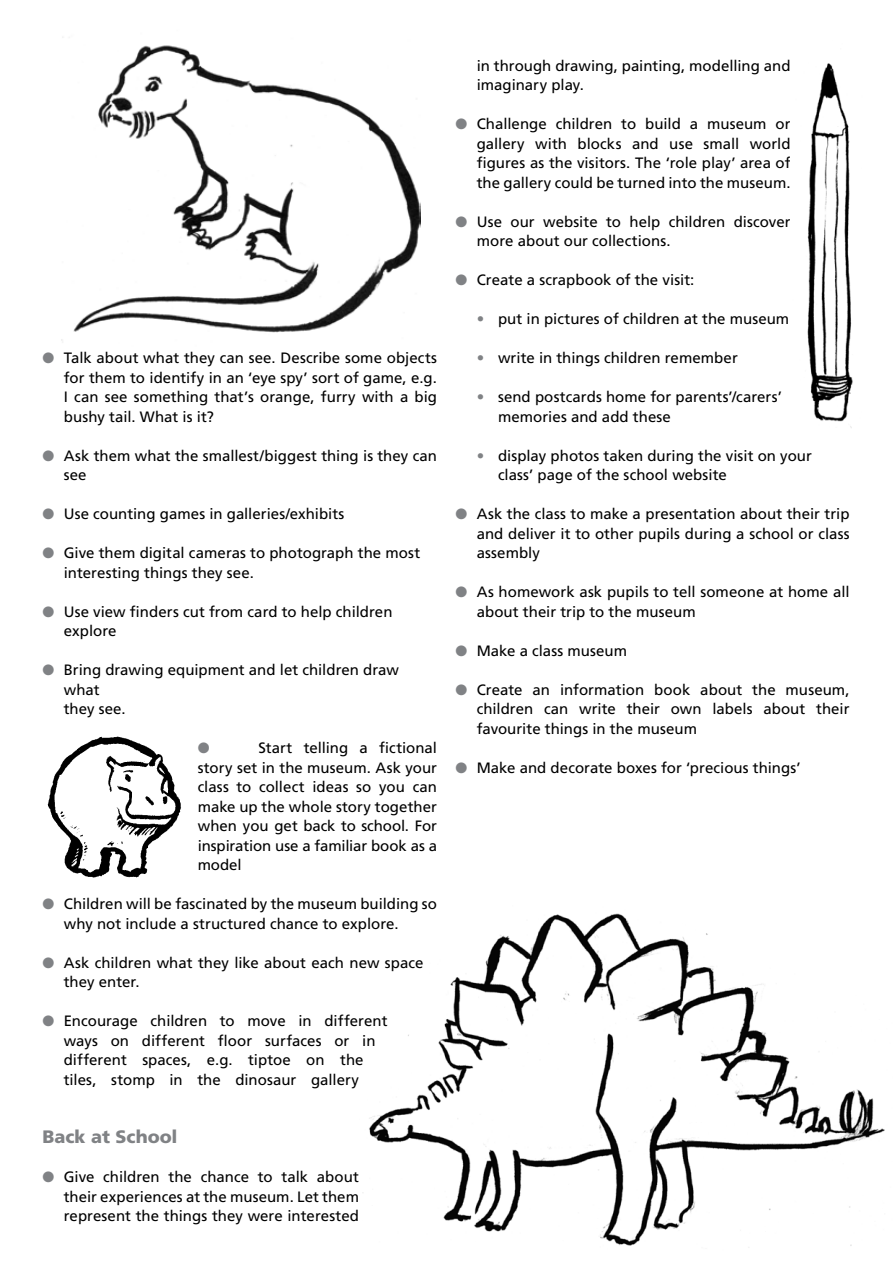
<style>
.page{position:relative;width:893px;height:1263px;background:#fff}
.page>*{position:absolute;margin:0;border:0;box-sizing:border-box;transform-origin:0 0}
.t1{font:900 18px "Frutiger";color:#808285}
.t2{font:15px/19.5px "Frutiger LT Com";color:#000}
.t3{font:15px "Zapf Dingbats ITC";color:#808285}
.s1{color:#808285}
</style>
<div class="page">
<img style="left:61px;top:37px;width:359px;height:304px">
<img style="left:807px;top:63px;width:46px;height:365px">
<img style="left:362px;top:913px;width:523px;height:335px">
<img style="left:47px;top:736px;width:134px;height:142px">
<p class="t2" style="left:64px;top:348px;width:375px;text-align:justify;text-indent:-21px"><span class="s1">●</span> Talk about what they can see. Describe some objects for them to identify in an ‘eye spy’ sort of game, e.g.<br>I can see something that’s orange, furry with a big bushy tail. What is it?</p>
<p class="t2" style="left:64px;top:446px;width:375px;text-indent:-21px"><span class="s1">●</span> Ask them what the smallest/biggest thing is they can see</p>
<p class="t2" style="left:43px;top:504px;width:303px"><span class="s1">●</span> Use counting games in galleries/exhibits</p>
<p class="t2" style="left:64px;top:543px;width:358px;text-indent:-21px"><span class="s1">●</span> Give them digital cameras to photograph the most interesting things they see.</p>
<p class="t2" style="left:64px;top:602px;width:330px;text-indent:-21px"><span class="s1">●</span> Use view finders cut from card to help children explore</p>
<p class="t2" style="left:64px;top:660px;width:337px;text-indent:-21px"><span class="s1">●</span> Bring drawing equipment and let children draw what<br>they see.</p>
<p class="t3" style="left:198px;top:741px;width:13px">●</p>
<p class="t2" style="left:198px;top:738px;width:241px;text-align:justify;text-indent:61px">Start telling a fictional story set in the museum. Ask your class to collect ideas so you can make up the whole story together when you get back to school. For inspiration use a familiar book as a model</p>
<p class="t2" style="left:64px;top:894px;width:375px;text-indent:-21px"><span class="s1">●</span> Children will be fascinated by the museum building so why not include a structured chance to explore.</p>
<p class="t2" style="left:64px;top:953px;width:361px;text-indent:-21px"><span class="s1">●</span> Ask children what they like about each new space they enter.</p>
<p class="t2" style="left:64px;top:1011px;width:325px;text-indent:-21px"><span class="s1">●</span> Encourage children to move in different ways on different floor surfaces or in different spaces, e.g. tiptoe on the tiles, stomp in the dinosaur gallery</p>
<p class="t1" style="left:43px;top:1126px;width:137px">Back at School</p>
<p class="t2" style="left:64px;top:1167px;width:297px;text-align:justify;text-indent:-21px"><span class="s1">●</span> Give children the chance to talk about their experiences at the museum. Let them represent the things they were interested</p>
<p class="t2" style="left:477px;top:56px;width:315px">in through drawing, painting, modelling and imaginary play.</p>
<p class="t2" style="left:477px;top:114px;width:315px;text-align:justify;text-indent:-21px"><span class="s1">●</span> Challenge children to build a museum or gallery with blocks and use small world figures as the visitors. The ‘role play’ area of the gallery could be turned into the museum.</p>
<p class="t2" style="left:477px;top:212px;width:315px;text-indent:-21px"><span class="s1">●</span> Use our website to help children discover more about our collections.</p>
<p class="t2" style="left:455px;top:270px;width:240px"><span class="s1">●</span> Create a scrapbook of the visit:</p>
<p class="t2" style="left:477px;top:309px;width:314px"><span class="s1">•</span> put in pictures of children at the museum</p>
<p class="t2" style="left:477px;top:348px;width:263px"><span class="s1">•</span> write in things children remember</p>
<p class="t2" style="left:498px;top:387px;width:285px;text-indent:-21px"><span class="s1">•</span> send postcards home for parents’/carers’ memories and add these</p>
<p class="t2" style="left:498px;top:446px;width:315px;text-indent:-21px"><span class="s1">•</span> display photos taken during the visit on your class’ page of the school website</p>
<p class="t2" style="left:477px;top:504px;width:374px;text-align:justify;text-indent:-21px"><span class="s1">●</span> Ask the class to make a presentation about their trip and deliver it to other pupils during a school or class assembly</p>
<p class="t2" style="left:477px;top:582px;width:374px;text-indent:-21px"><span class="s1">●</span> As homework ask pupils to tell someone at home all about their trip to the museum</p>
<p class="t2" style="left:455px;top:641px;width:173px"><span class="s1">●</span> Make a class museum</p>
<p class="t2" style="left:477px;top:680px;width:374px;text-align:justify;text-indent:-21px"><span class="s1">●</span> Create an information book about the museum, children can write their own labels about their favourite things in the museum</p>
<p class="t2" style="left:455px;top:758px;width:347px"><span class="s1">●</span> Make and decorate boxes for ‘precious things’</p>
</div>
